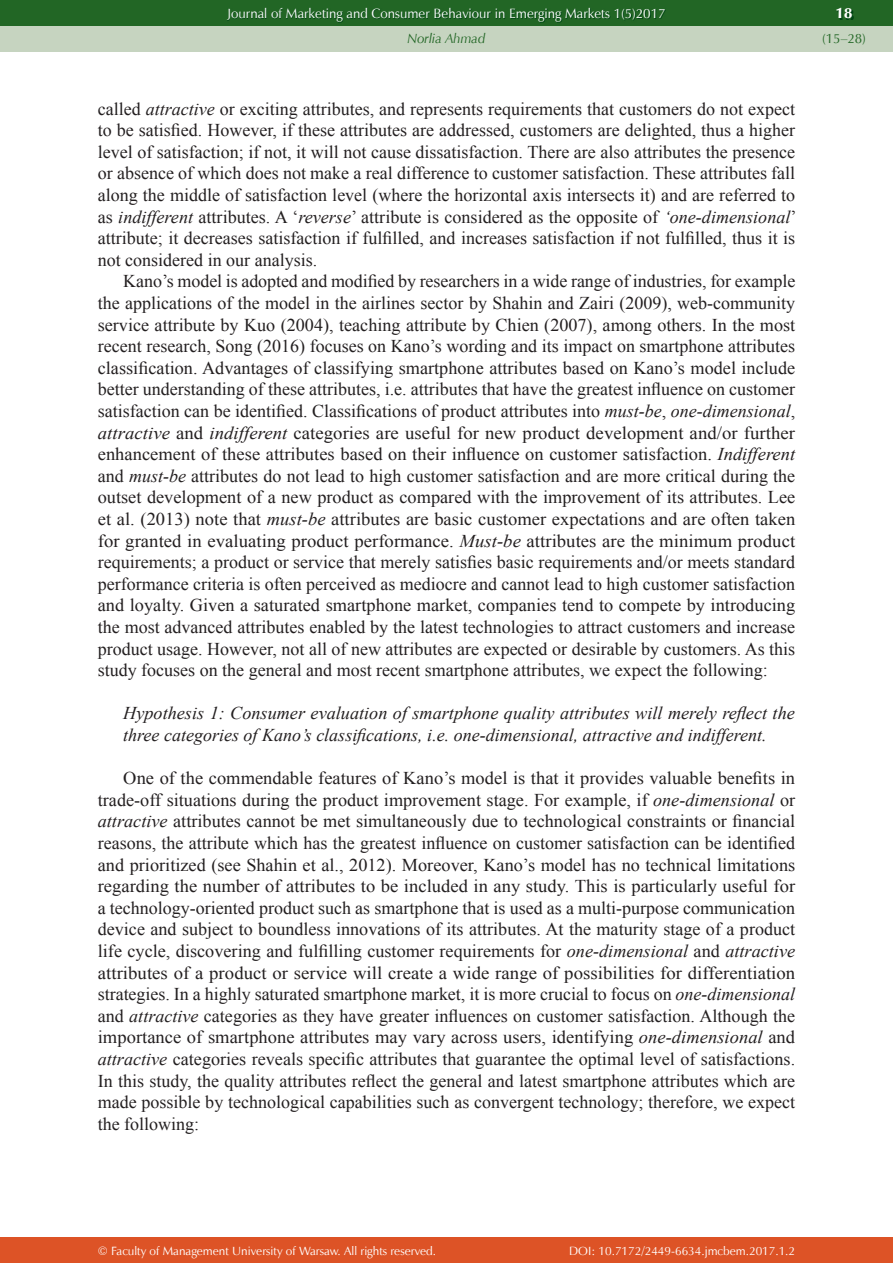
<style>
.page{position:relative;width:893px;height:1263px;background:#fff}
.page>*{position:absolute;margin:0;border:0;box-sizing:border-box;transform-origin:0 0}
.t1{font:18px/21.6px "Times New Roman";color:#231f20;text-align:justify}
.t2{font:italic 18px/21.6px "Times New Roman";color:#231f20}
.t3{font:15px "Zapf Humnst Ult EU";color:#fff}
.t4{font:13.5px "Zapf Humnst EU";color:#fff}
.t5{font:italic 13.5px "Zapf Humnst EU";color:#226625}
.t6{font:13.5px "Zapf Humnst EU";color:#226625}
.t7{font:12px "Zapf Humnst EU";color:#fff}
.s1{font-style:italic}
</style>
<div class="page">
<div style="left:0;top:0;width:893px;height:51px;background:#c6d4c0"></div>
<div style="left:0;top:1237px;width:893px;height:26px;background:#dd5326"></div>
<div style="left:0;top:0;width:893px;height:26px;background:#226625"></div>
<img style="left:228px;top:9px;width:438px;height:14px">
<img style="left:837px;top:9px;width:16px;height:11px">
<p class="t4" style="left:227px;top:5px;width:440px">Journal of Marketing and Consumer Behaviour in Emerging Markets 1(5)2017</p>
<p class="t5" style="left:407px;top:30px;width:79px">Norlia Ahmad</p>
<p class="t1" style="left:98px;top:98px;width:700px">called <span class="s1">attractive</span> or exciting attributes, and represents requirements that customers do not expect to be satisfied. However, if these attributes are addressed, customers are delighted, thus a higher level of satisfaction; if not, it will not cause dissatisfaction. There are also attributes the presence or absence of which does not make a real difference to customer satisfaction. These attributes fall along the middle of satisfaction level (where the horizontal axis intersects it) and are referred to as <span class="s1">indifferent</span> attributes. A ‘<span class="s1">reverse</span>’ attribute is considered as the opposite of <span class="s1">‘one-dimensional</span>’ attribute; it decreases satisfaction if fulfilled, and increases satisfaction if not fulfilled, thus it is not considered in our analysis.</p>
<p class="t1" style="left:98px;top:270px;width:699px;text-indent:26px">Kano’s model is adopted and modified by researchers in a wide range of industries, for example the applications of the model in the airlines sector by Shahin and Zairi (2009), web-community service attribute by Kuo (2004), teaching attribute by Chien (2007), among others. In the most recent research, Song (2016) focuses on Kano’s wording and its impact on smartphone attributes classification. Advantages of classifying smartphone attributes based on Kano’s model include better understanding of these attributes, i.e. attributes that have the greatest influence on customer satisfaction can be identified. Classifications of product attributes into <span class="s1">must-be</span>, <span class="s1">one-dimensional</span>, <span class="s1">attractive</span> and <span class="s1">indifferent</span> categories are useful for new product development and/or further enhancement of these attributes based on their influence on customer satisfaction. <span class="s1">Indifferent </span>and <span class="s1">must-be</span> attributes do not lead to high customer satisfaction and are more critical during the outset development of a new product as compared with the improvement of its attributes. Lee et al. (2013) note that <span class="s1">must-be</span> attributes are basic customer expectations and are often taken for granted in evaluating product performance. <span class="s1">Must-be</span> attributes are the minimum product requirements; a product or service that merely satisfies basic requirements and/or meets standard performance criteria is often perceived as mediocre and cannot lead to high customer satisfaction and loyalty. Given a saturated smartphone market, companies tend to compete by introducing the most advanced attributes enabled by the latest technologies to attract customers and increase product usage. However, not all of new attributes are expected or desirable by customers. As this study focuses on the general and most recent smartphone attributes, we expect the following:</p>
<p class="t2" style="left:123px;top:702px;width:673px">Hypothesis 1: Consumer evaluation of smartphone quality attributes will merely reflect the three categories of Kano’s classifications, i.e. one-dimensional, attractive and indifferent.</p>
<p class="t1" style="left:98px;top:767px;width:699px;text-indent:26px">One of the commendable features of Kano’s model is that it provides valuable benefits in trade-off situations during the product improvement stage. For example, if <span class="s1">one-dimensional</span> or <span class="s1">attractive</span> attributes cannot be met simultaneously due to technological constraints or financial reasons, the attribute which has the greatest influence on customer satisfaction can be identified and prioritized (see Shahin et al., 2012). Moreover, Kano’s model has no technical limitations regarding the number of attributes to be included in any study. This is particularly useful for a technology-oriented product such as smartphone that is used as a multi-purpose communication device and subject to boundless innovations of its attributes. At the maturity stage of a product life cycle, discovering and fulfilling customer requirements for <span class="s1">one-dimensional</span> and <span class="s1">attractive </span>attributes of a product or service will create a wide range of possibilities for differentiation strategies. In a highly saturated smartphone market, it is more crucial to focus on <span class="s1">one-dimensional </span>and <span class="s1">attractive</span> categories as they have greater influences on customer satisfaction. Although the importance of smartphone attributes may vary across users, identifying <span class="s1">one-dimensional</span> and <span class="s1">attractive</span> categories reveals specific attributes that guarantee the optimal level of satisfactions.<br>In this study, the quality attributes reflect the general and latest smartphone attributes which are made possible by technological capabilities such as convergent technology; therefore, we expect the following:</p>
<p class="t3" style="left:836px;top:4px;width:18px">18</p>
<p class="t6" style="left:822px;top:30px;width:45px">(15–28)</p>
<p class="t7" style="left:98px;top:1243px;width:340px">© Faculty of Management University of Warsaw. All rights reserved.</p>
<p class="t7" style="left:569px;top:1243px;width:227px">DOI: 10.7172/2449-6634.jmcbem.2017.1.2</p>
</div>
